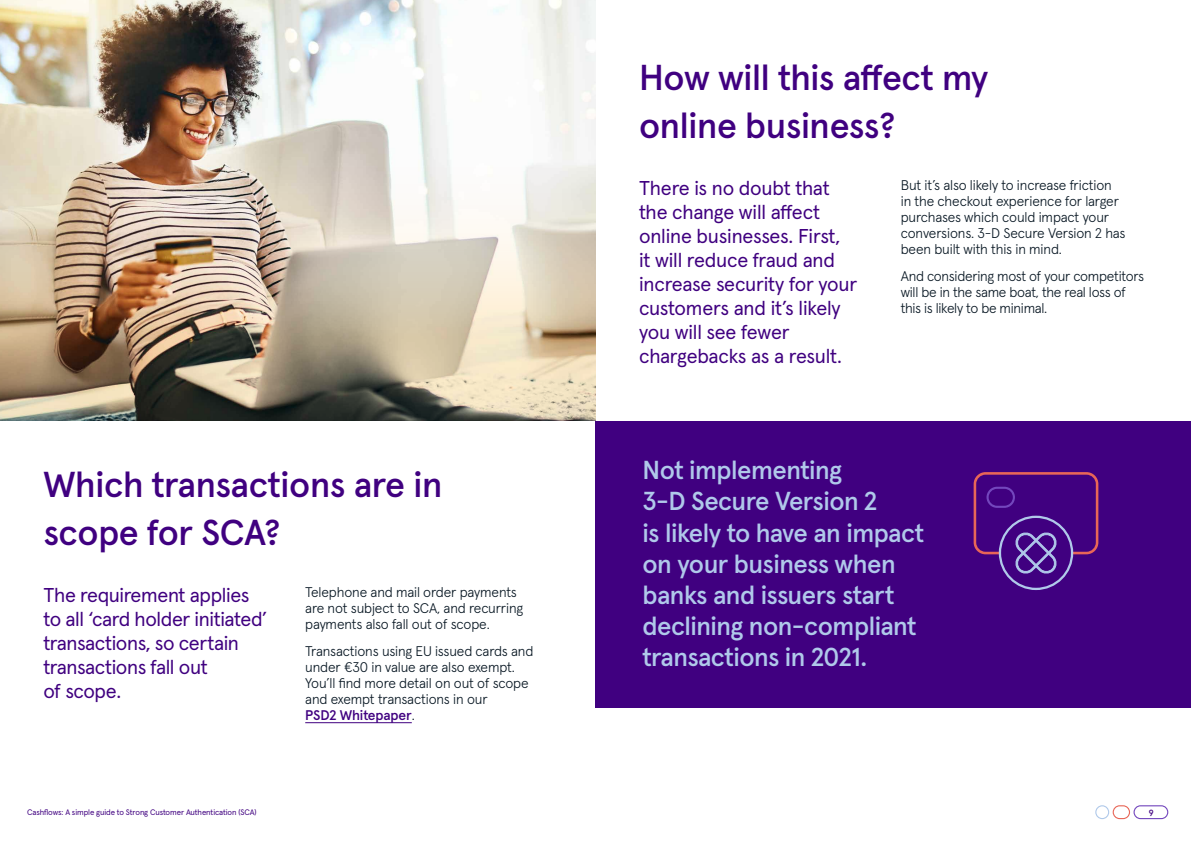
<style>
.page{position:relative;width:1191px;height:842px;background:#fff}
.page>*{position:absolute;margin:0;border:0;box-sizing:border-box;transform-origin:0 0}
.t1{font:500 36px/48px "Apercu Pro";letter-spacing:-.015em;color:#400080}
.t2{font:500 26px/31.2px "Apercu Pro";letter-spacing:-.02em;color:#b0c9ea}
.t3{font:20px/24px "Apercu Pro";letter-spacing:-.02em;color:#400080}
.t4{font:300 14px/16px "Apercu Pro";letter-spacing:-.01em;color:#071622}
.t5{font:500 9px "Apercu Pro";color:#400080}
.t6{font:8px "Apercu Pro";letter-spacing:-.01em;color:#400080}
.s1{font-weight:500;color:#400080}
</style>
<div class="page">
<hr style="left:305px;top:722px;width:107px;height:1px;background:#400080">
<div style="left:595px;top:421px;width:596px;height:286px;background:#400080"></div>
<img style="left:0;top:0;width:595px;height:137px">
<img style="left:0;top:137px;width:595px;height:284px">
<svg style="left:973px;top:472px;width:125px;height:103px"></svg>
<svg style="left:1095px;top:805px;width:73px;height:14px"></svg>
<h1 class="t1" style="left:639px;top:51px;width:351px">How will this affect my online business?</h1>
<h1 class="t1" style="left:43px;top:458px;width:400px">Which transactions are in scope for SCA?</h1>
<h3 class="t3" style="left:43px;top:581px;width:225px">The requirement applies to all ‘card holder initiated’ transactions, so certain transactions fall out<br>of scope.</h3>
<p class="t4" style="left:305px;top:583px;width:219px">Telephone and mail order payments are not subject to SCA, and recurring payments also fall out of scope.</p>
<p class="t4" style="left:305px;top:642px;width:230px">Transactions using EU issued cards and under €30 in value are also exempt.<br>You’ll find more detail on out of scope and exempt transactions in our<br><span class="s1">PSD2 Whitepaper</span>.</p>
<h3 class="t3" style="left:639px;top:174px;width:220px">There is no doubt that the change will affect online businesses. First,<br>it will reduce fraud and increase security for your customers and it’s likely you will see fewer chargebacks as a result.</h3>
<p class="t4" style="left:900px;top:176px;width:226px">But it’s also likely to increase friction in the checkout experience for larger purchases which could impact your conversions. 3-D Secure Version 2 has been built with this in mind.</p>
<p class="t4" style="left:900px;top:267px;width:245px">And considering most of your competitors will be in the same boat, the real loss of this is likely to be minimal.</p>
<h2 class="t2" style="left:642px;top:453px;width:283px">Not implementing<br>3-D Secure Version 2<br>is likely to have an impact on your business when banks and issuers start declining non-compliant transactions in 2021.</h2>
<p class="t6" style="left:27px;top:806px;width:231px">Cashflows: A simple guide to Strong Customer Authentication (SCA)</p>
<p class="t5" style="left:1148px;top:805px;width:6px">9</p>
</div>
